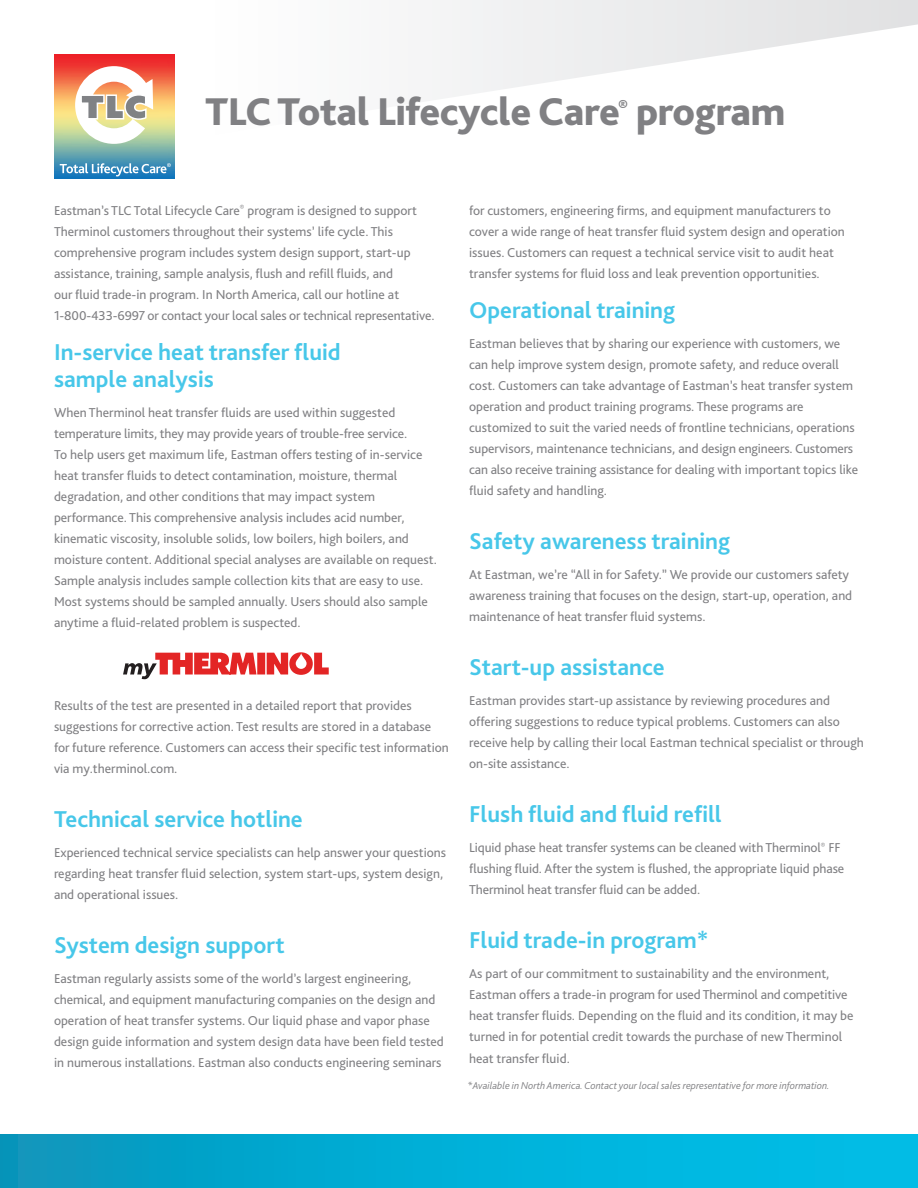
<style>
.page{position:relative;width:918px;height:1188px;background:#fff}
.page>*{position:absolute;margin:0;border:0;box-sizing:border-box;transform-origin:0 0}
.Lifecycle_Page_Ti{font:800 40.5px "Bliss Pro";letter-spacing:-.01em;color:#808083}
.Heads{font:700 24px/27px "Bliss Pro";color:#47c7e9}
.Lifecycle_Page_Ti-2{font:800 16.65px "Bliss Pro";color:#808083;scale:1.05 1}
.Lifecycle_Call_to{font:13.5px/21px "Bliss Pro";color:#808083}
.Footnotes{font:italic 300 10.5px "Bliss Pro";color:#808083}
</style>
<div class="page">
<div style="left:0;top:1134px;width:918px;height:54px;background:linear-gradient(to right,#0799bf,#00c2ec)"></div>
<svg style="left:432px;top:0;width:486px;height:100px"></svg>
<svg style="left:123px;top:652px;width:206px;height:27px"></svg>
<img style="left:54px;top:54px;width:121px;height:124px">
<svg style="left:60px;top:163px;width:111px;height:13px"></svg>
<svg style="left:75px;top:66px;width:78px;height:78px"></svg>
<p class="Lifecycle_Page_Ti" style="left:205px;top:87px;width:582px">TLC Total Lifecycle Care program</p>
<p class="Lifecycle_Page_Ti-2" style="left:618px;top:96px;width:11px">®</p>
<p class="Lifecycle_Call_to" style="left:54px;top:200px;width:382px">Eastman’s TLC Total Lifecycle Care<sup>®</sup> program is designed to support Therminol customers throughout their systems’ life cycle. This comprehensive program includes system design support, start-up assistance, training, sample analysis, flush and refill fluids, and<br>our fluid trade-in program. In North America, call our hotline at 1-800-433-6997 or contact your local sales or technical representative.</p>
<p class="Heads" style="left:54px;top:338px;width:288px">In-service heat transfer fluid sample analysis</p>
<p class="Lifecycle_Call_to" style="left:54px;top:402px;width:384px">When Therminol heat transfer fluids are used within suggested temperature limits, they may provide years of trouble-free service.<br>To help users get maximum life, Eastman offers testing of in-service heat transfer fluids to detect contamination, moisture, thermal degradation, and other conditions that may impact system performance. This comprehensive analysis includes acid number, kinematic viscosity, insoluble solids, low boilers, high boilers, and moisture content. Additional special analyses are available on request.<br>Sample analysis includes sample collection kits that are easy to use.<br>Most systems should be sampled annually. Users should also sample anytime a fluid-related problem is suspected.</p>
<p class="Lifecycle_Call_to" style="left:54px;top:695px;width:396px">Results of the test are presented in a detailed report that provides suggestions for corrective action. Test results are stored in a database for future reference. Customers can access their specific test information via my.therminol.com.</p>
<p class="Heads" style="left:54px;top:805px;width:250px">Technical service hotline</p>
<p class="Lifecycle_Call_to" style="left:54px;top:842px;width:394px">Experienced technical service specialists can help answer your questions regarding heat transfer fluid selection, system start-ups, system design, and operational issues.</p>
<p class="Heads" style="left:54px;top:931px;width:232px">System design support</p>
<p class="Lifecycle_Call_to" style="left:54px;top:968px;width:391px">Eastman regularly assists some of the world’s largest engineering, chemical, and equipment manufacturing companies on the design and operation of heat transfer systems. Our liquid phase and vapor phase design guide information and system design data have been field tested in numerous installations. Eastman also conducts engineering seminars</p>
<p class="Lifecycle_Call_to" style="left:469px;top:200px;width:377px">for customers, engineering firms, and equipment manufacturers to cover a wide range of heat transfer fluid system design and operation issues. Customers can request a technical service visit to audit heat transfer systems for fluid loss and leak prevention opportunities.</p>
<p class="Heads" style="left:469px;top:296px;width:208px">Operational training</p>
<p class="Lifecycle_Call_to" style="left:469px;top:333px;width:391px">Eastman believes that by sharing our experience with customers, we can help improve system design, promote safety, and reduce overall cost. Customers can take advantage of Eastman’s heat transfer system operation and product training programs. These programs are customized to suit the varied needs of frontline technicians, operations supervisors, maintenance technicians, and design engineers. Customers can also receive training assistance for dealing with important topics like fluid safety and handling.</p>
<p class="Heads" style="left:469px;top:527px;width:263px">Safety awareness training</p>
<p class="Lifecycle_Call_to" style="left:469px;top:564px;width:385px">At Eastman, we’re “All in for Safety.” We provide our customers safety awareness training that focuses on the design, start-up, operation, and maintenance of heat transfer fluid systems.</p>
<p class="Heads" style="left:469px;top:653px;width:197px">Start-up assistance</p>
<p class="Lifecycle_Call_to" style="left:469px;top:690px;width:396px">Eastman provides start-up assistance by reviewing procedures and offering suggestions to reduce typical problems. Customers can also receive help by calling their local Eastman technical specialist or through on-site assistance.</p>
<p class="Heads" style="left:469px;top:800px;width:254px">Flush fluid and fluid refill</p>
<p class="Lifecycle_Call_to" style="left:469px;top:837px;width:377px">Liquid phase heat transfer systems can be cleaned with Therminol<sup>®</sup> FF flushing fluid. After the system is flushed, the appropriate liquid phase<br>Therminol heat transfer fluid can be added.</p>
<p class="Heads" style="left:469px;top:926px;width:241px">Fluid trade-in program*</p>
<p class="Lifecycle_Call_to" style="left:469px;top:963px;width:386px">As part of our commitment to sustainability and the environment, Eastman offers a trade-in program for used Therminol and competitive heat transfer fluids. Depending on the fluid and its condition, it may be turned in for potential credit towards the purchase of new Therminol heat transfer fluid.</p>
<p class="Footnotes" style="left:468px;top:1079px;width:363px">*Available in North America. Contact your local sales representative for more information.</p>
</div>
